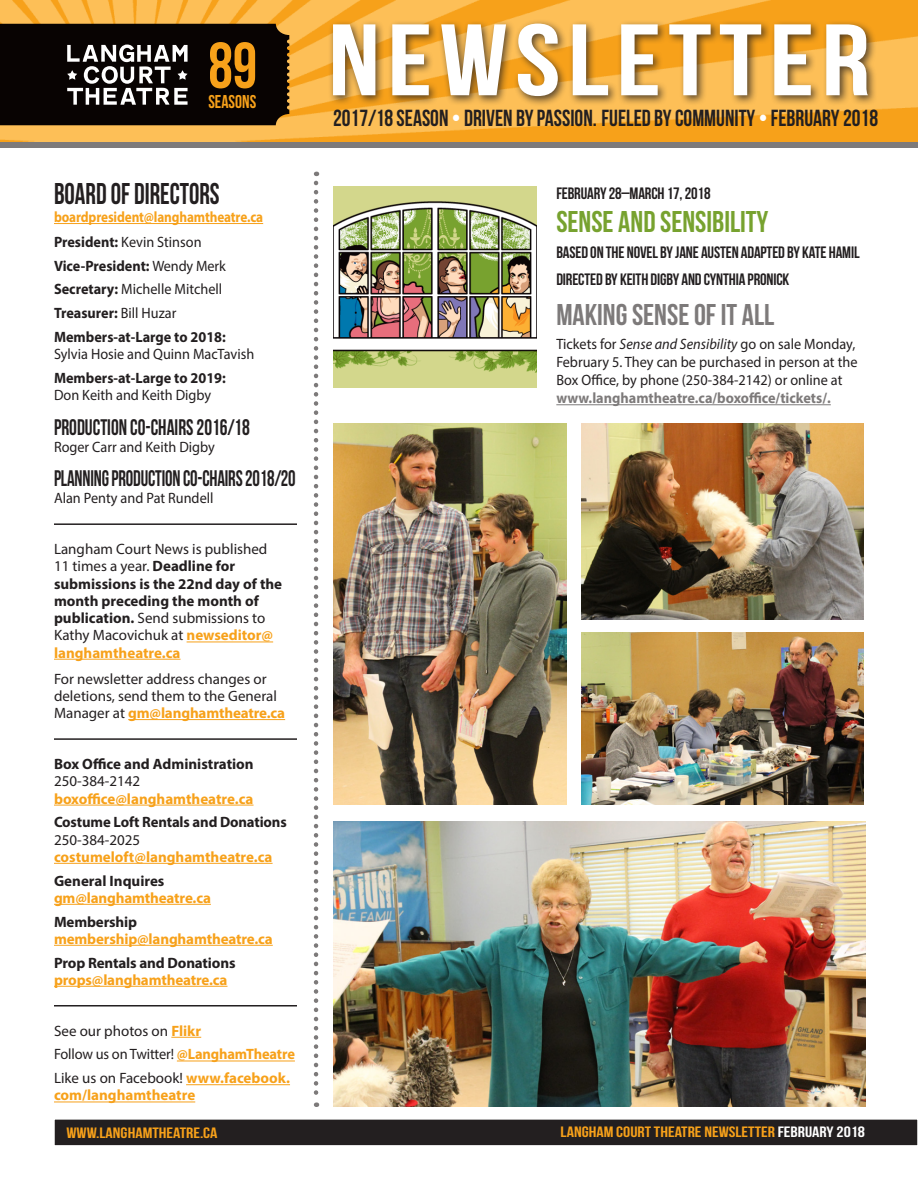
<style>
.page{position:relative;width:918px;height:1188px;background:#fff}
.page>*{position:absolute;margin:0;border:0;box-sizing:border-box;transform-origin:0 0}
.t1{font:101.25px "Bebas Neue";letter-spacing:.06em;color:#fff;scale:1.2 1}
.Body_-_Regular{font:64.8px "Bebas Neue";color:#f7a11a;scale:.95 1}
.Heading{font:30px "Bebas Neue";color:#77a22f}
.Heading-2{font:30px "Bebas Neue";color:#7d7a7a}
.t2{font:30px "Bebas Neue";color:#231f20;scale:.87 1}
.t3{font:23.25px "Bebas Neue";color:#231f20;scale:.95 1}
.t4{font:22.5px "Bebas Neue";letter-spacing:-.01em;color:#231f20;scale:.84 1}
.t5{font:22.5px "Bebas Neue";letter-spacing:-.01em;color:#231f20;scale:.87 1}
.Body_-_Regular-2{font:18.45px "Bebas Neue";color:#f7a11a;scale:.95 1}
.t6{font:16.5px "Bebas Neue";letter-spacing:-.01em;color:#231f20}
.Body_-_Regular-3{font:15px/18px "Myriad Pro";color:#231f20;scale:.95 1}
.Body_-_Regular-4{font:700 15px/17.2px "Myriad Pro";color:#231f20}
.t7{font:700 15px/17.2px "Myriad Pro";letter-spacing:-.01em;color:#f7a11a}
.Body_-_Regular-5{font:15px/17.2px "Myriad Pro";color:#231f20}
.Body_-_Regular-6{font:700 15px/17.2px "Myriad Pro";color:#231f20;scale:.95 1}
.t8{font:15px "Bebas Neue";color:#f7a11a;scale:1.2 1}
.Body_-_Regular-7{font:15px "Myriad Pro";color:#231f20;scale:.96 1}
.t9{font:700 15px "Myriad Pro";letter-spacing:-.01em;color:#f7a11a;scale:.88 1}
.s1{font-weight:700}
.s2{font-weight:400}
.s3{color:#f7a11a}
.s4{font-weight:700;color:#f7a11a}
.s5{color:#231f20}
.s6{font-weight:400;color:#231f20}
.s7{color:#fff}
.s8{font-style:italic}
.s9{font-weight:700;color:#7d7a7a}
</style>
<div class="page">
<hr style="left:54px;top:223px;width:209px;height:1px;background:#f7a11a">
<hr style="left:54px;top:523px;width:243px;height:2px;background:#231f20">
<hr style="left:187px;top:642px;width:86px;height:1px;background:#f7a11a">
<hr style="left:54px;top:659px;width:127px;height:1px;background:#f7a11a">
<hr style="left:54px;top:738px;width:243px;height:2px;background:#231f20">
<hr style="left:128px;top:719px;width:157px;height:1px;background:#f7a11a">
<hr style="left:54px;top:805px;width:200px;height:1px;background:#f7a11a">
<hr style="left:54px;top:863px;width:219px;height:1px;background:#f7a11a">
<hr style="left:54px;top:904px;width:157px;height:1px;background:#f7a11a">
<hr style="left:54px;top:945px;width:219px;height:1px;background:#f7a11a">
<hr style="left:54px;top:1005px;width:243px;height:2px;background:#231f20">
<hr style="left:54px;top:986px;width:173px;height:1px;background:#f7a11a">
<hr style="left:171px;top:1037px;width:30px;height:1px;background:#f7a11a">
<hr style="left:177px;top:1061px;width:118px;height:1px;background:#f7a11a">
<hr style="left:186px;top:1084px;width:104px;height:1px;background:#f7a11a">
<hr style="left:54px;top:1102px;width:141px;height:1px;background:#f7a11a">
<img style="left:0;top:0;width:918px;height:143px">
<div style="left:329px;top:19px;width:549px;height:88px;background:#231f20;opacity:.75"></div>
<div style="left:54px;top:1119px;width:864px;height:27px;background:#231f20"></div>
<div style="left:53px;top:1118px;width:865px;height:29px;border:2px solid #fff"></div>
<svg style="left:314px;top:183px;width:4px;height:924px"></svg>
<div style="left:0;top:143px;width:918px;height:5px;background:#7d7a7a"></div>
<svg style="left:0;top:24px;width:289px;height:101px;background:#201b19"></svg>
<hr style="left:556px;top:404px;width:275px;height:1px;background:#7d7a7a">
<svg style="left:333px;top:186px;width:203px;height:202px;background:#a9aa7f"></svg>
<img style="left:333px;top:423px;width:234px;height:381px">
<img style="left:582px;top:632px;width:282px;height:172px">
<img style="left:582px;top:423px;width:282px;height:196px">
<img style="left:333px;top:821px;width:532px;height:286px">
<p class="Body_-_Regular" style="left:208px;top:30px;width:53px">89</p>
<p class="Body_-_Regular-2" style="left:208px;top:92px;width:52px">SEASONS</p>
<p class="t2" style="left:54px;top:177px;width:192px">BOARD OF DIRECTORS</p>
<p class="t9" style="left:54px;top:207px;width:239px">boardpresident@langhamtheatre.ca</p>
<p class="Body_-_Regular-3" style="left:54px;top:233px;width:157px"><span class="s1">President:</span> Kevin Stinson</p>
<p class="Body_-_Regular-6" style="left:54px;top:256px;width:182px">Vice-President: <span class="s2">Wendy Merk</span></p>
<p class="Body_-_Regular-3" style="left:54px;top:280px;width:179px"><span class="s1">Secretary:</span> Michelle Mitchell</p>
<p class="Body_-_Regular-6" style="left:54px;top:304px;width:130px">Treasurer: <span class="s2">Bill Huzar</span></p>
<p class="Body_-_Regular-3" style="left:54px;top:328px;width:212px;line-height:17.2px"><span class="s1">Members-at-Large to 2018:<br></span>Sylvia Hosie and Quinn MacTavish</p>
<p class="Body_-_Regular-6" style="left:54px;top:369px;width:182px">Members-at-Large to 2019:<br><span class="s2">Don Keith and Keith Digby</span></p>
<p class="t5" style="left:54px;top:415px;width:227px">PRODUCTION CO-CHAIRS 2016/18</p>
<p class="Body_-_Regular-3" style="left:54px;top:438px;width:171px">Roger Carr and Keith Digby</p>
<p class="t4" style="left:54px;top:466px;width:289px">PLANNING PRODUCTION CO-CHAIRS 2018/20</p>
<p class="Body_-_Regular-3" style="left:54px;top:489px;width:169px">Alan Penty and Pat Rundell</p>
<p class="Body_-_Regular-4" style="left:54px;top:540px;width:230px"><span class="s2">Langham Court News is published<br>11 times a year.</span> Deadline for submissions is the 22nd day of the month preceding the month of publication. <span class="s2">Send submissions to<br>Kathy Macovichuk at</span> <span class="s3">newseditor@ langhamtheatre.ca</span></p>
<p class="Body_-_Regular-5" style="left:54px;top:670px;width:233px">For newsletter address changes or deletions, send them to the General<br>Manager at <span class="s4">gm@langhamtheatre.ca</span></p>
<p class="t7" style="left:54px;top:755px;width:201px"><span class="s5">Box Office and Administration<br></span><span class="s6">250-384-2142 </span>boxoffice@langhamtheatre.ca</p>
<p class="Body_-_Regular-4" style="left:54px;top:813px;width:234px">Costume Loft Rentals and Donations<br><span class="s2">250-384-2025 </span><span class="s3">costumeloft@langhamtheatre.ca</span></p>
<p class="t7" style="left:54px;top:871px;width:158px"><span class="s5">General Inquires </span>gm@langhamtheatre.ca</p>
<p class="t7" style="left:54px;top:912px;width:220px"><span class="s5">Membership </span>membership@langhamtheatre.ca</p>
<p class="Body_-_Regular-4" style="left:54px;top:953px;width:183px">Prop Rentals and Donations <span class="s3">props@langhamtheatre.ca</span></p>
<p class="Body_-_Regular-5" style="left:54px;top:1022px;width:149px">See our photos on <span class="s4">Flikr</span></p>
<p class="Body_-_Regular-7" style="left:54px;top:1045px;width:252px">Follow us on Twitter! <span class="s4">@LanghamTheatre</span></p>
<p class="t7" style="left:54px;top:1069px;width:238px"><span class="s6">Like us on Facebook!</span> www.facebook. com/langhamtheatre</p>
<p class="t1" style="left:328px;top:5px;width:453px">NEWSLETTER</p>
<p class="t3" style="left:333px;top:106px;width:575px">2017/18 SEASON <span class="s7">•</span> DRIVEN BY PASSION. FUELED BY COMMUNITY <span class="s7">•</span> FEBRUARY 2018</p>
<p class="t6" style="left:556px;top:184px;width:156px">FEBRUARY 28–MARCH 17, 2018</p>
<p class="Heading" style="left:556px;top:205px;width:214px">SENSE AND SENSIBILITY</p>
<p class="t6" style="left:556px;top:243px;width:305px">BASED ON THE NOVEL BY JANE AUSTEN ADAPTED BY KATE HAMIL</p>
<p class="t6" style="left:556px;top:270px;width:235px">DIRECTED BY KEITH DIGBY AND CYNTHIA PRONICK</p>
<p class="Heading-2" style="left:556px;top:298px;width:220px">MAKING SENSE OF IT ALL</p>
<p class="Body_-_Regular-3" style="left:556px;top:335px;width:318px">Tickets for <span class="s8">Sense and Sensibility</span> go on sale Monday, February 5. They can be purchased in person at the Box Office, by phone (250-384-2142) or online at <span class="s9">www.langhamtheatre.ca/boxoffice/tickets/.</span></p>
<p class="t8" style="left:67px;top:1124px;width:127px">WWW.LANGHAMTHEATRE.CA</p>
<p class="t8" style="left:561px;top:1123px;width:255px">LANGHAM COURT THEATRE NEWSLETTER <span class="s7">FEBRUARY 2018</span></p>
</div>
